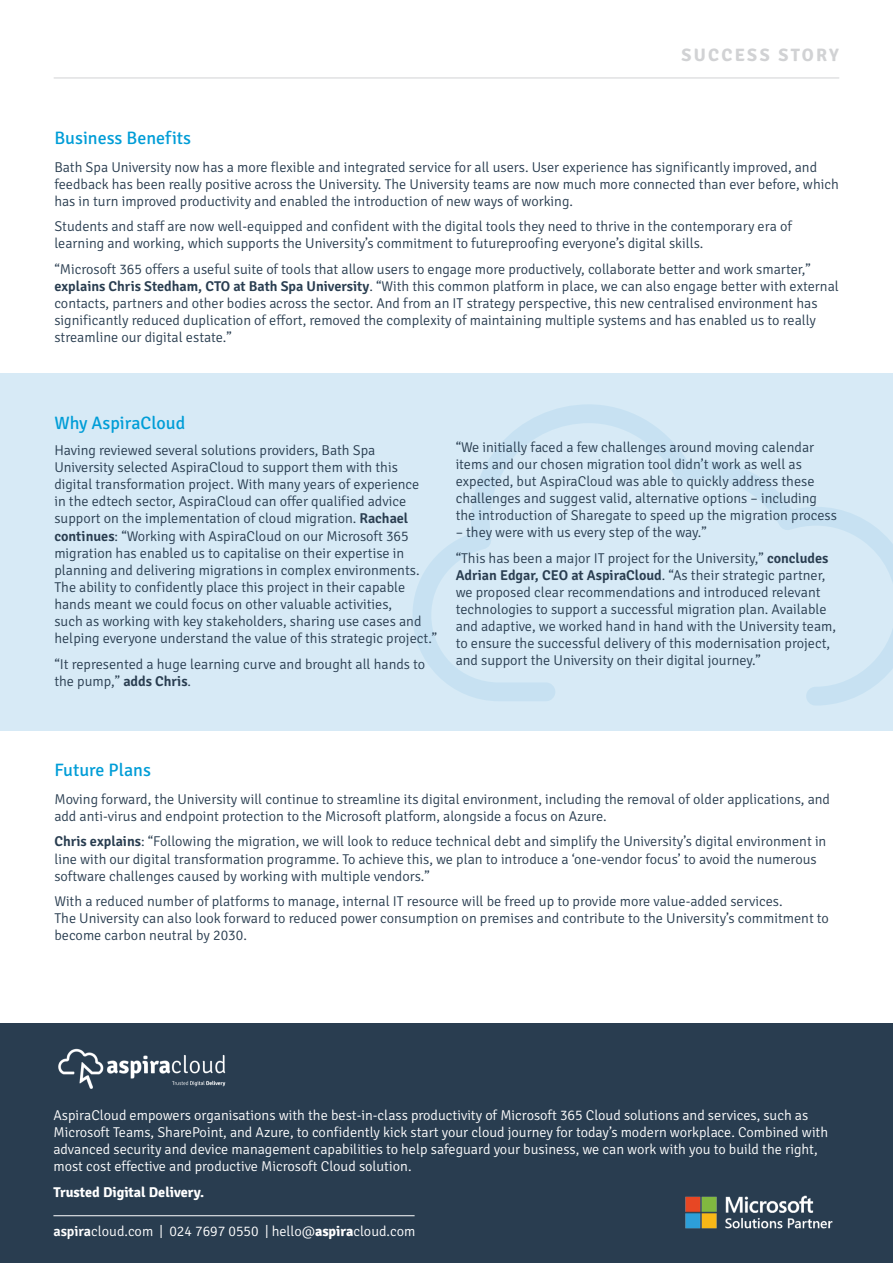
<style>
.page{position:relative;width:893px;height:1263px;background:#fff}
.page>*{position:absolute;margin:0;border:0;box-sizing:border-box;transform-origin:0 0}
.t1{font:18px "Signika";color:#009dd7}
.t2{font:700 18px "Signika";letter-spacing:.13em;color:#d1d2d4}
.t3{font:300 14.25px/17.1px "Signika";color:#293d50}
.t4{font:300 14.25px/17.1px "Signika";color:#fff}
.t5{font:700 14.25px "Signika";color:#fff}
.s1{font-weight:600}
.s2{font-weight:700}
</style>
<div class="page">
<div style="left:0;top:373px;width:893px;height:357px;background:#d7eaf6"></div>
<hr style="left:54px;top:78px;width:785px;height:1px;background:#d1d2d4">
<div style="left:0;top:1023px;width:893px;height:240px;background:#293d50"></div>
<img style="left:58px;top:1048px;width:168px;height:41px">
<hr style="left:53px;top:1215px;width:362px;height:1px;background:#fff">
<img style="left:685px;top:1195px;width:148px;height:34px">
<svg style="left:413px;top:404px;width:480px;height:301px"></svg>
<p class="t2" style="left:681px;top:44px;width:159px">SUCCESS STORY</p>
<p class="t1" style="left:54px;top:128px;width:138px">Business Benefits</p>
<p class="t3" style="left:54px;top:158px;width:786px">Bath Spa University now has a more flexible and integrated service for all users. User experience has significantly improved, and feedback has been really positive across the University. The University teams are now much more connected than ever before, which has in turn improved productivity and enabled the introduction of new ways of working.</p>
<p class="t3" style="left:54px;top:218px;width:739px">Students and staff are now well-equipped and confident with the digital tools they need to thrive in the contemporary era of learning and working, which supports the University’s commitment to futureproofing everyone’s digital skills.</p>
<p class="t3" style="left:54px;top:261px;width:786px">“Microsoft 365 offers a useful suite of tools that allow users to engage more productively, collaborate better and work smarter,” <span class="s1">explains Chris Stedham, CTO at Bath Spa University</span>. “With this common platform in place, we can also engage better with external contacts, partners and other bodies across the sector. And from an IT strategy perspective, this new centralised environment has significantly reduced duplication of effort, removed the complexity of maintaining multiple systems and has enabled us to really streamline our digital estate.”</p>
<p class="t1" style="left:54px;top:413px;width:132px">Why AspiraCloud</p>
<p class="t3" style="left:54px;top:442px;width:384px">Having reviewed several solutions providers, Bath Spa University selected AspiraCloud to support them with this digital transformation project. With many years of experience<br>in the edtech sector, AspiraCloud can offer qualified advice support on the implementation of cloud migration. <span class="s1">Rachael continues</span>: “Working with AspiraCloud on our Microsoft 365 migration has enabled us to capitalise on their expertise in planning and delivering migrations in complex environments.<br>The ability to confidently place this project in their capable hands meant we could focus on other valuable activities,<br>such as working with key stakeholders, sharing use cases and helping everyone understand the value of this strategic project.”</p>
<p class="t3" style="left:54px;top:656px;width:372px">“It represented a huge learning curve and brought all hands to the pump,” <span class="s1">adds Chris</span>.</p>
<p class="t3" style="left:456px;top:438px;width:383px">“We initially faced a few challenges around moving calendar items and our chosen migration tool didn’t work as well as expected, but AspiraCloud was able to quickly address these challenges and suggest valid, alternative options – including the introduction of Sharegate to speed up the migration process</p>
<p class="t3" style="left:456px;top:520px;width:374px;line-height:25.7px">– they were with us every step of the way.”<br>“This has been a major IT project for the University,” <span class="s1">concludes</span></p>
<p class="t3" style="left:456px;top:567px;width:382px"><span class="s1">Adrian Edgar, CEO at AspiraCloud</span>. “As their strategic partner, we proposed clear recommendations and introduced relevant technologies to support a successful migration plan. Available and adaptive, we worked hand in hand with the University team, to ensure the successful delivery of this modernisation project, and support the University on their digital journey.”</p>
<p class="t1" style="left:54px;top:760px;width:98px">Future Plans</p>
<p class="t3" style="left:54px;top:791px;width:777px">Moving forward, the University will continue to streamline its digital environment, including the removal of older applications, and add anti-virus and endpoint protection to the Microsoft platform, alongside a focus on Azure.</p>
<p class="t3" style="left:54px;top:833px;width:773px"><span class="s1">Chris explains</span>: “Following the migration, we will look to reduce technical debt and simplify the University’s digital environment in line with our digital transformation programme. To achieve this, we plan to introduce a ‘one-vendor focus’ to avoid the numerous software challenges caused by working with multiple vendors.”</p>
<p class="t3" style="left:54px;top:893px;width:776px">With a reduced number of platforms to manage, internal IT resource will be freed up to provide more value-added services.<br>The University can also look forward to reduced power consumption on premises and contribute to the University’s commitment to become carbon neutral by 2030.</p>
<p class="t4" style="left:53px;top:1107px;width:776px">AspiraCloud empowers organisations with the best-in-class productivity of Microsoft 365 Cloud solutions and services, such as Microsoft Teams, SharePoint, and Azure, to confidently kick start your cloud journey for today’s modern workplace. Combined with advanced security and device management capabilities to help safeguard your business, we can work with you to build the right, most cost effective and productive Microsoft Cloud solution.</p>
<p class="t5" style="left:53px;top:1183px;width:152px">Trusted Digital Delivery.</p>
<p class="t4" style="left:53px;top:1223px;width:364px"><span class="s1">aspira</span>cloud.com | 024 7697 0550 | hello@<span class="s2">aspira</span>cloud.com</p>
</div>
